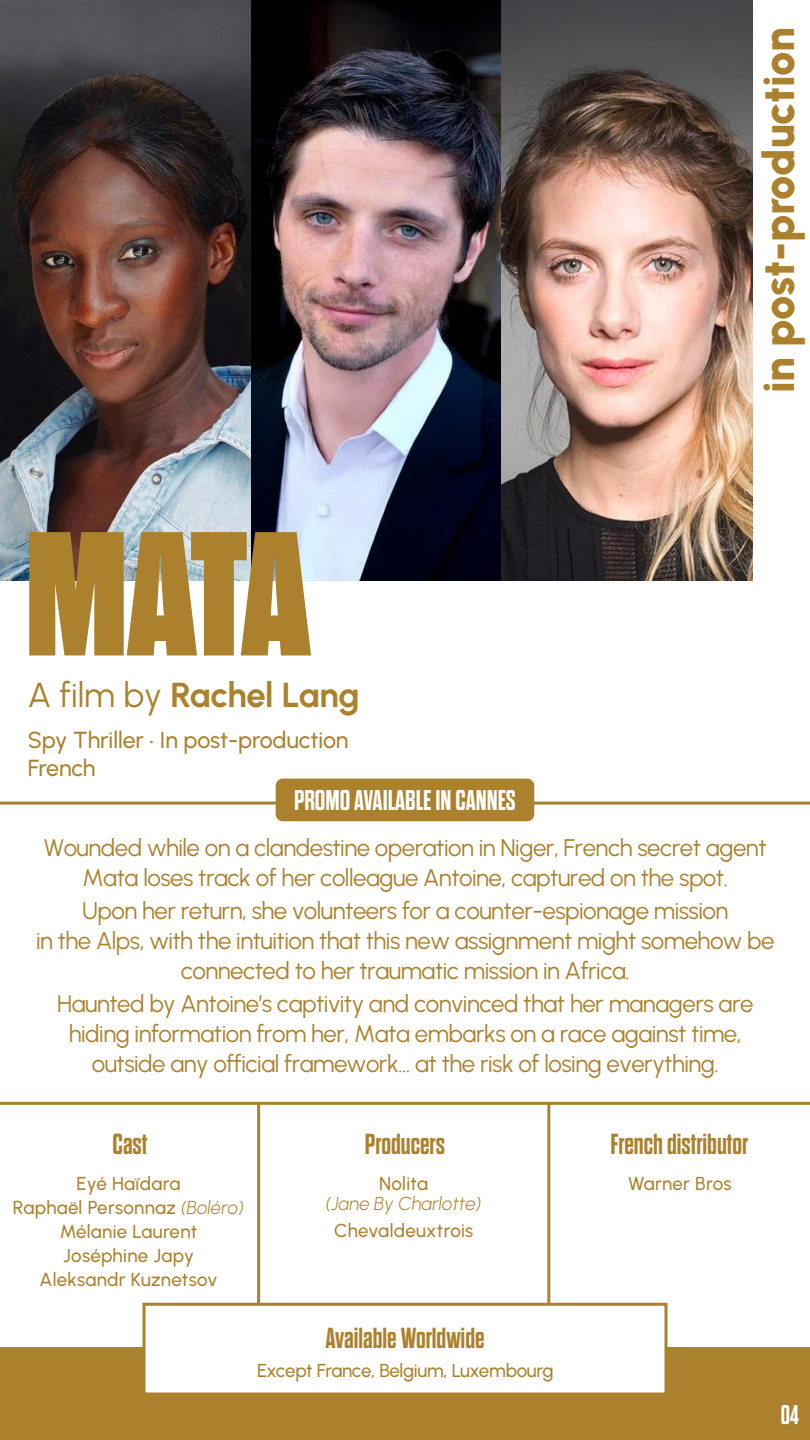
<style>
.page{position:relative;width:810px;height:1440px;background:#fff}
.page>*{position:absolute;margin:0;border:0;box-sizing:border-box;transform-origin:0 0}
.t1{font:800 176.25px "Dharma Gothic E";color:#ab812d}
.t2{font:900 43.5px "Urbanist";letter-spacing:-.01em;color:#ab812d}
.t3{font:700 34.65px "Urbanist";letter-spacing:-.015em;color:#ab812d}
.t4{font:700 29.03px "Dharma Gothic E";color:#ab812d}
.t5{font:700 28.58px "Dharma Gothic E";color:#fff}
.t6{font:700 26.92px "Dharma Gothic E";color:#fff}
.t7{font:24px/30px "Urbanist";letter-spacing:-.02em;color:#ab812d;text-align:center}
.t8{font:500 23.17px/27.8px "Urbanist";letter-spacing:-.005em;color:#ab812d}
.t9{font:500 18.75px/24px "Urbanist";letter-spacing:.01em;color:#ab812d;text-align:center}
.t10{font:500 18.75px "Urbanist";letter-spacing:-.02em;color:#ab812d}
.t11{font:italic 18.75px "Urbanist";color:#ab812d}
.s1{font-weight:400}
.s2{font-weight:400;font-style:italic}
</style>
<div class="page">
<hr style="left:0;top:802px;width:810px;height:3px;background:#ab812d">
<div style="left:0;top:1348px;width:810px;height:92px;background:#ab812d"></div>
<hr style="left:547px;top:1103px;width:3px;height:283px;background:#ab812d">
<hr style="left:257px;top:1104px;width:3px;height:282px;background:#ab812d">
<div style="left:142px;top:1303px;width:526px;height:93px;background:#fff;border:3px solid #ab812d"></div>
<img style="left:251px;top:0;width:251px;height:580px">
<img style="left:502px;top:0;width:251px;height:580px">
<img style="left:0;top:0;width:251px;height:580px">
<div style="left:276px;top:779px;width:258px;height:42px;background:#ab812d;border-radius:7px"></div>
<hr style="left:0;top:1102px;width:810px;height:3px;background:#ab812d">
<h1 class="t1" style="left:26px;top:502px;width:286px">MATA</h1>
<h3 class="t3" style="left:28px;top:671px;width:333px"><span class="s1">A film by</span> Rachel Lang</h3>
<p class="t8" style="left:28px;top:725px;width:322px">Spy Thriller <sup>.</sup> In post-production<br>French</p>
<p class="t5" style="left:294px;top:785px;width:223px">PROMO AVAILABLE IN CANNES</p>
<h2 class="t2" style="left:748px;top:393px;width:367px;rotate:-90deg">in post-production</h2>
<p class="t7" style="left:44px;top:832px;width:724px">Wounded while on a clandestine operation in Niger, French secret agent<br>Mata loses track of her colleague Antoine, captured on the spot.</p>
<p class="t7" style="left:36px;top:895px;width:740px">Upon her return, she volunteers for a counter-espionage mission<br>in the Alps, with the intuition that this new assignment might somehow be connected to her traumatic mission in Africa.</p>
<p class="t7" style="left:57px;top:988px;width:698px">Haunted by Antoine’s captivity and convinced that her managers are hiding information from her, Mata embarks on a race against time, outside any official framework... at the risk of losing everything.</p>
<p class="t4" style="left:113px;top:1129px;width:37px">Cast</p>
<p class="t9" style="left:13px;top:1171px;width:233px">Eyé Haïdara<br>Raphaël Personnaz <span class="s2">(Boléro)<br></span>Mélanie Laurent<br>Joséphine Japy<br>Aleksandr Kuznetsov</p>
<p class="t4" style="left:365px;top:1129px;width:82px">Producers</p>
<p class="t9" style="left:379px;top:1171px;width:51px">Nolita</p>
<p class="t11" style="left:326px;top:1192px;width:157px">(Jane By Charlotte)</p>
<p class="t9" style="left:334px;top:1218px;width:140px">Chevaldeuxtrois</p>
<p class="t4" style="left:325px;top:1323px;width:161px">Available Worldwide</p>
<p class="t10" style="left:257px;top:1358px;width:298px">Except France, Belgium, Luxembourg</p>
<p class="t4" style="left:611px;top:1129px;width:139px">French distributor</p>
<p class="t9" style="left:628px;top:1171px;width:105px">Warner Bros</p>
<p class="t6" style="left:781px;top:1401px;width:19px">04</p>
</div>
